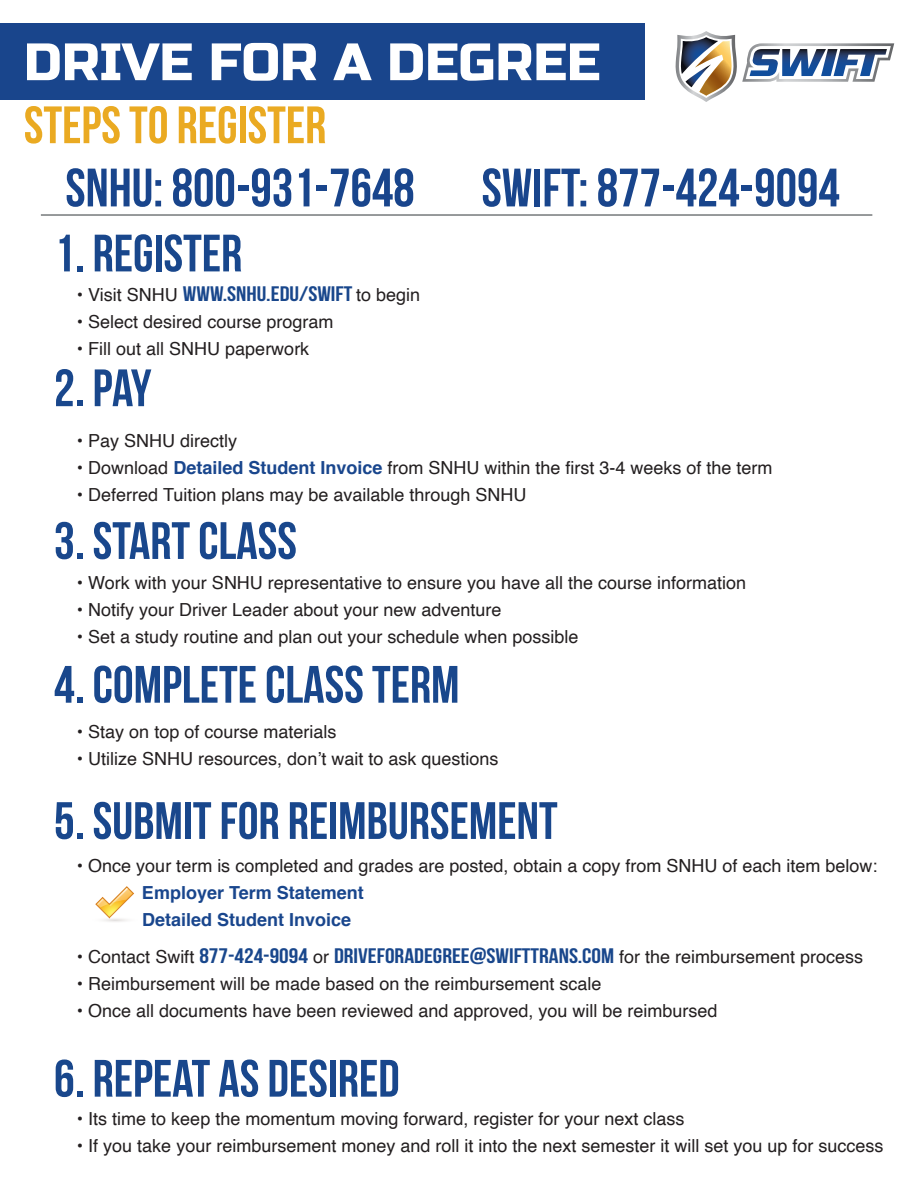
<style>
.page{position:relative;width:918px;height:1188px;background:#fff}
.page>*{position:absolute;margin:0;border:0;box-sizing:border-box;transform-origin:0 0}
.t1{font:700 54px "Bebas Neue";color:#19458c}
.t2{font:700 52.5px "Bebas Neue";color:#19478c}
.t3{font:52.5px "Russo One";color:#fff}
.t4{font:700 52.5px "Bebas Neue";color:#eaaa22}
.t5{font:700 21px "Bebas Neue";color:#19478c;scale:1.15 1}
.t6{font:18px "Helvetica";color:#231f20}
.t7{font:700 18px/27px "Helvetica";color:#19468d}
.s1{font-family:"Helvetica";font-weight:400;font-size:18px;color:#231f20}
.s2{font-weight:700;color:#19468d}
</style>
<div class="page">
<svg style="left:676px;top:31px;width:218px;height:71px"></svg>
<div style="left:0;top:23px;width:645px;height:77px;background:#19458c"></div>
<hr style="left:41px;top:214px;width:831px;height:2px;background:#76797b">
<svg style="left:91px;top:916px;width:47px;height:7px"></svg>
<svg style="left:95px;top:886px;width:40px;height:33px"></svg>
<h2 class="t3" style="left:24px;top:32px;width:578px">DRIVE FOR A DEGREE</h2>
<h2 class="t4" style="left:24px;top:96px;width:304px">STEPS TO REGISTER</h2>
<h1 class="t1" style="left:65px;top:158px;width:776px">SNHU: 800-931-7648 SWIFT: 877-424-9094</h1>
<h2 class="t2" style="left:54px;top:224px;width:190px">1. REGISTER</h2>
<p class="t5" style="left:77px;top:282px;width:300px"><span class="s1">• Visit SNHU</span> WWW.SNHU.EDU/SWIFT <span class="s1">to begin</span></p>
<p class="t6" style="left:77px;top:308px;width:258px">• Select desired course program</p>
<p class="t6" style="left:77px;top:335px;width:234px">• Fill out all SNHU paperwork</p>
<h2 class="t2" style="left:54px;top:359px;width:99px">2. PAY</h2>
<p class="t6" style="left:77px;top:427px;width:162px">• Pay SNHU directly</p>
<p class="t6" style="left:77px;top:454px;width:697px">• Download <span class="s2">Detailed Student Invoice</span> from SNHU within the first 3-4 weeks of the term</p>
<p class="t6" style="left:77px;top:481px;width:451px">• Deferred Tuition plans may be available through SNHU</p>
<h2 class="t2" style="left:54px;top:512px;width:245px">3. START CLASS</h2>
<p class="t6" style="left:77px;top:568px;width:671px">• Work with your SNHU representative to ensure you have all the course information</p>
<p class="t6" style="left:77px;top:595px;width:426px">• Notify your Driver Leader about your new adventure</p>
<p class="t6" style="left:77px;top:622px;width:503px">• Set a study routine and plan out your schedule when possible</p>
<h2 class="t2" style="left:54px;top:656px;width:407px">4. COMPLETE CLASS TERM</h2>
<p class="t6" style="left:77px;top:718px;width:261px">• Stay on top of course materials</p>
<p class="t6" style="left:77px;top:745px;width:423px">• Utilize SNHU resources, don’t wait to ask questions</p>
<h2 class="t2" style="left:54px;top:792px;width:505px">5. SUBMIT FOR REIMBURSEMENT</h2>
<p class="t6" style="left:77px;top:852px;width:802px">• Once your term is completed and grades are posted, obtain a copy from SNHU of each item below:</p>
<p class="t7" style="left:142px;top:879px;width:223px">Employer Term Statement<br>Detailed Student Invoice</p>
<p class="t5" style="left:77px;top:945px;width:685px"><span class="s1">• Contact Swift</span> 877-424-9094 <span class="s1">or</span> DRIVEFORADEGREE@SWIFTTRANS.COM <span class="s1">for the reimbursement process</span></p>
<p class="t6" style="left:77px;top:970px;width:526px">• Reimbursement will be made based on the reimbursement scale</p>
<p class="t6" style="left:77px;top:997px;width:642px">• Once all documents have been reviewed and approved, you will be reimbursed</p>
<h2 class="t2" style="left:54px;top:1050px;width:347px">6. REPEAT AS DESIRED</h2>
<p class="t6" style="left:77px;top:1104px;width:609px">• Its time to keep the momentum moving forward, register for your next class</p>
<p class="t6" style="left:77px;top:1131px;width:808px">• If you take your reimbursement money and roll it into the next semester it will set you up for success</p>
</div>
